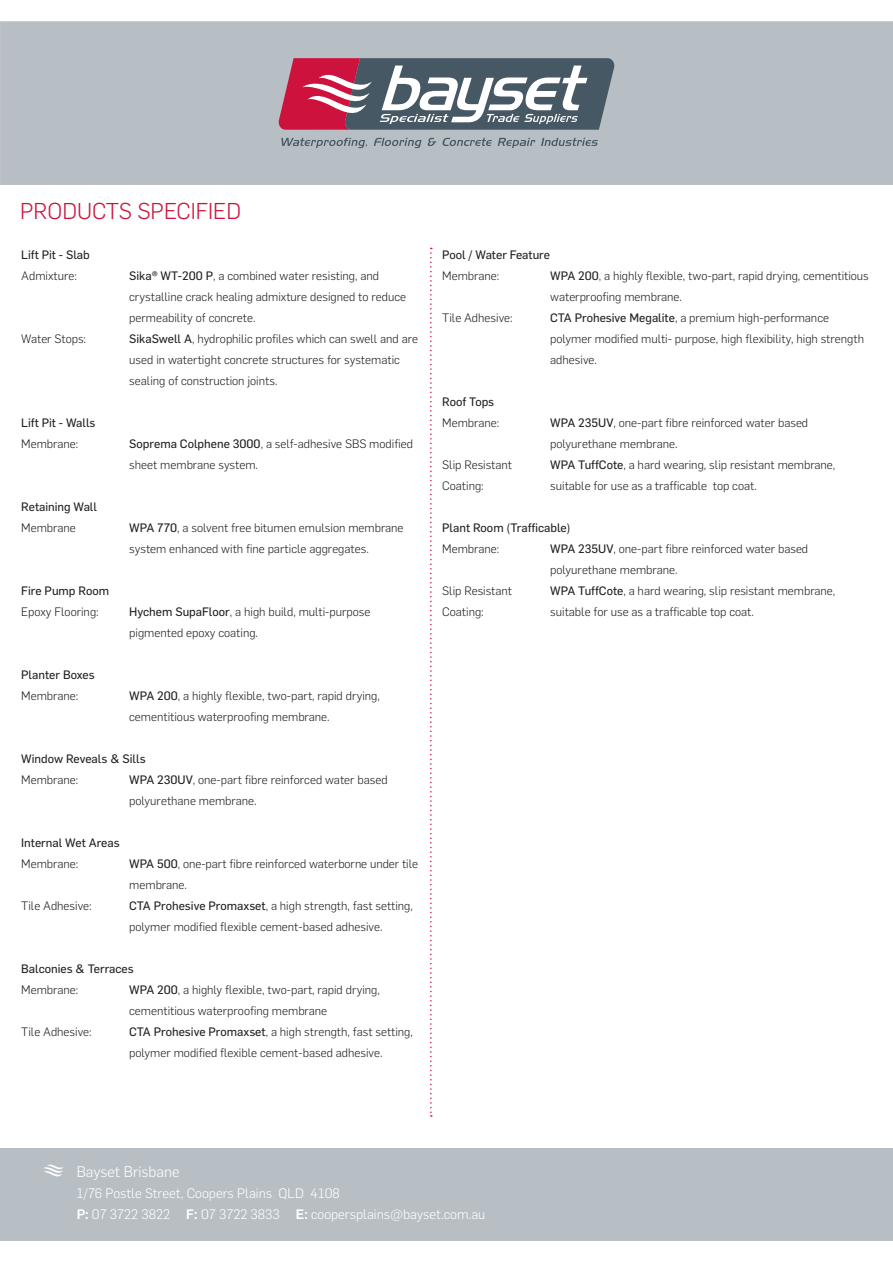
<style>
.page{position:relative;width:893px;height:1263px;background:#fff}
.page>*{position:absolute;margin:0;border:0;box-sizing:border-box;transform-origin:0 0}
.t1{font:300 22.5px "Flama";color:#cd123d}
.t2{font:300 15px "Flama";color:#fff}
.t3{font:300 13.5px/21px "Flama";color:#fff}
.t4{font:300 12px/21px "Flama";color:#231f20}
.t5{font:12px "Flama Basic";color:#231f20}
.s1{font-family:"Flama Basic";font-weight:400}
.s2{font-weight:500}
</style>
<div class="page">
<div style="left:0;top:1148px;width:893px;height:93px;background:#b8bfc4"></div>
<svg style="left:43px;top:1164px;width:21px;height:13px"></svg>
<div style="left:0;top:21px;width:893px;height:164px;background:#b8bfc4"></div>
<svg style="left:281px;top:138px;width:86px;height:10px"></svg>
<svg style="left:374px;top:138px;width:47px;height:10px"></svg>
<svg style="left:428px;top:138px;width:8px;height:8px"></svg>
<svg style="left:443px;top:138px;width:49px;height:8px"></svg>
<svg style="left:498px;top:138px;width:37px;height:10px"></svg>
<svg style="left:541px;top:138px;width:57px;height:8px"></svg>
<svg style="left:279px;top:58px;width:335px;height:72px"></svg>
<svg style="left:430px;top:248px;width:2px;height:869px"></svg>
<p class="t1" style="left:20px;top:196px;width:222px">PRODUCTS SPECIFIED</p>
<p class="t5" style="left:21px;top:246px;width:70px">Lift Pit - Slab</p>
<p class="t4" style="left:21px;top:265px;width:57px">Admixture:</p>
<p class="t4" style="left:129px;top:265px;width:278px"><span class="s1">Sika® WT-200 P</span>, a combined water resisting, and crystalline crack healing admixture designed to reduce permeability of concrete.</p>
<p class="t4" style="left:21px;top:328px;width:66px">Water Stops:</p>
<p class="t4" style="left:129px;top:328px;width:290px"><span class="s1">SikaSwell A</span>, hydrophilic profiles which can swell and are used in watertight concrete structures for systematic sealing of construction joints.</p>
<p class="t5" style="left:21px;top:414px;width:76px">Lift Pit - Walls</p>
<p class="t4" style="left:21px;top:433px;width:59px">Membrane:</p>
<p class="t4" style="left:129px;top:433px;width:285px"><span class="s1">Soprema Colphene 3000</span>, a self-adhesive SBS modified sheet membrane system.</p>
<p class="t5" style="left:21px;top:498px;width:77px">Retaining Wall</p>
<p class="t4" style="left:21px;top:517px;width:56px">Membrane</p>
<p class="t4" style="left:129px;top:517px;width:276px"><span class="s1">WPA 770</span>, a solvent free bitumen emulsion membrane system enhanced with fine particle aggregates.</p>
<p class="t5" style="left:21px;top:582px;width:89px">Fire Pump Room</p>
<p class="t4" style="left:21px;top:601px;width:79px">Epoxy Flooring:</p>
<p class="t4" style="left:129px;top:601px;width:243px"><span class="s1">Hychem SupaFloor</span>, a high build, multi-purpose pigmented epoxy coating.</p>
<p class="t5" style="left:21px;top:666px;width:75px">Planter Boxes</p>
<p class="t4" style="left:21px;top:685px;width:59px">Membrane:</p>
<p class="t4" style="left:129px;top:685px;width:252px"><span class="s1">WPA 200</span>, a highly flexible, two-part, rapid drying, cementitious waterproofing membrane.</p>
<p class="t5" style="left:21px;top:750px;width:126px">Window Reveals &amp; Sills</p>
<p class="t4" style="left:21px;top:769px;width:59px">Membrane:</p>
<p class="t4" style="left:129px;top:769px;width:260px"><span class="s1">WPA 230UV</span>, one-part fibre reinforced water based polyurethane membrane.</p>
<p class="t5" style="left:21px;top:834px;width:100px">Internal Wet Areas</p>
<p class="t4" style="left:21px;top:853px;width:59px">Membrane:</p>
<p class="t4" style="left:129px;top:853px;width:290px"><span class="s1">WPA 500</span>, one-part fibre reinforced waterborne under tile membrane.</p>
<p class="t4" style="left:21px;top:895px;width:72px">Tile Adhesive:</p>
<p class="t4" style="left:129px;top:895px;width:285px"><span class="s1">CTA Prohesive Promaxset</span>, a high strength, fast setting, polymer modified flexible cement-based adhesive.</p>
<p class="t5" style="left:21px;top:960px;width:114px">Balconies &amp; Terraces</p>
<p class="t4" style="left:21px;top:979px;width:59px">Membrane:</p>
<p class="t4" style="left:129px;top:979px;width:252px"><span class="s1">WPA 200</span>, a highly flexible, two-part, rapid drying, cementitious waterproofing membrane</p>
<p class="t4" style="left:21px;top:1021px;width:72px">Tile Adhesive:</p>
<p class="t4" style="left:129px;top:1021px;width:285px"><span class="s1">CTA Prohesive Promaxset</span>, a high strength, fast setting, polymer modified flexible cement-based adhesive.</p>
<p class="t5" style="left:442px;top:246px;width:109px">Pool / Water Feature</p>
<p class="t4" style="left:442px;top:265px;width:59px">Membrane:</p>
<p class="t4" style="left:550px;top:265px;width:320px"><span class="s1">WPA 200</span>, a highly flexible, two-part, rapid drying, cementitious waterproofing membrane.</p>
<p class="t4" style="left:442px;top:307px;width:72px">Tile Adhesive:</p>
<p class="t4" style="left:550px;top:307px;width:315px"><span class="s1">CTA Prohesive Megalite</span>, a premium high-performance polymer modified multi- purpose, high flexibility, high strength adhesive.</p>
<p class="t5" style="left:442px;top:393px;width:53px">Roof Tops</p>
<p class="t4" style="left:442px;top:412px;width:59px">Membrane:</p>
<p class="t4" style="left:550px;top:412px;width:259px"><span class="s1">WPA 235UV</span>, one-part fibre reinforced water based polyurethane membrane.</p>
<p class="t4" style="left:442px;top:454px;width:71px">Slip Resistant</p>
<p class="t4" style="left:550px;top:454px;width:287px"><span class="s1">WPA TuffCote</span>, a hard wearing, slip resistant membrane,</p>
<p class="t4" style="left:442px;top:475px;width:43px">Coating:</p>
<p class="t4" style="left:550px;top:475px;width:208px">suitable for use as a trafficable top coat.</p>
<p class="t5" style="left:442px;top:519px;width:130px">Plant Room (Trafficable)</p>
<p class="t4" style="left:442px;top:538px;width:59px">Membrane:</p>
<p class="t4" style="left:550px;top:538px;width:259px"><span class="s1">WPA 235UV</span>, one-part fibre reinforced water based polyurethane membrane.</p>
<p class="t4" style="left:442px;top:580px;width:71px">Slip Resistant</p>
<p class="t4" style="left:550px;top:580px;width:287px"><span class="s1">WPA TuffCote</span>, a hard wearing, slip resistant membrane,</p>
<p class="t4" style="left:442px;top:601px;width:43px">Coating:</p>
<p class="t4" style="left:550px;top:601px;width:205px">suitable for use as a trafficable top coat.</p>
<p class="t2" style="left:77px;top:1162px;width:104px">Bayset Brisbane</p>
<p class="t3" style="left:77px;top:1182px;width:410px">1/76 Postle Street, Coopers Plains QLD 4108<br><span class="s2">P:</span> 07 3722 3822 <span class="s2">F:</span> 07 3722 3833 <span class="s2">E:</span> coopersplains@bayset.com.au</p>
</div>
